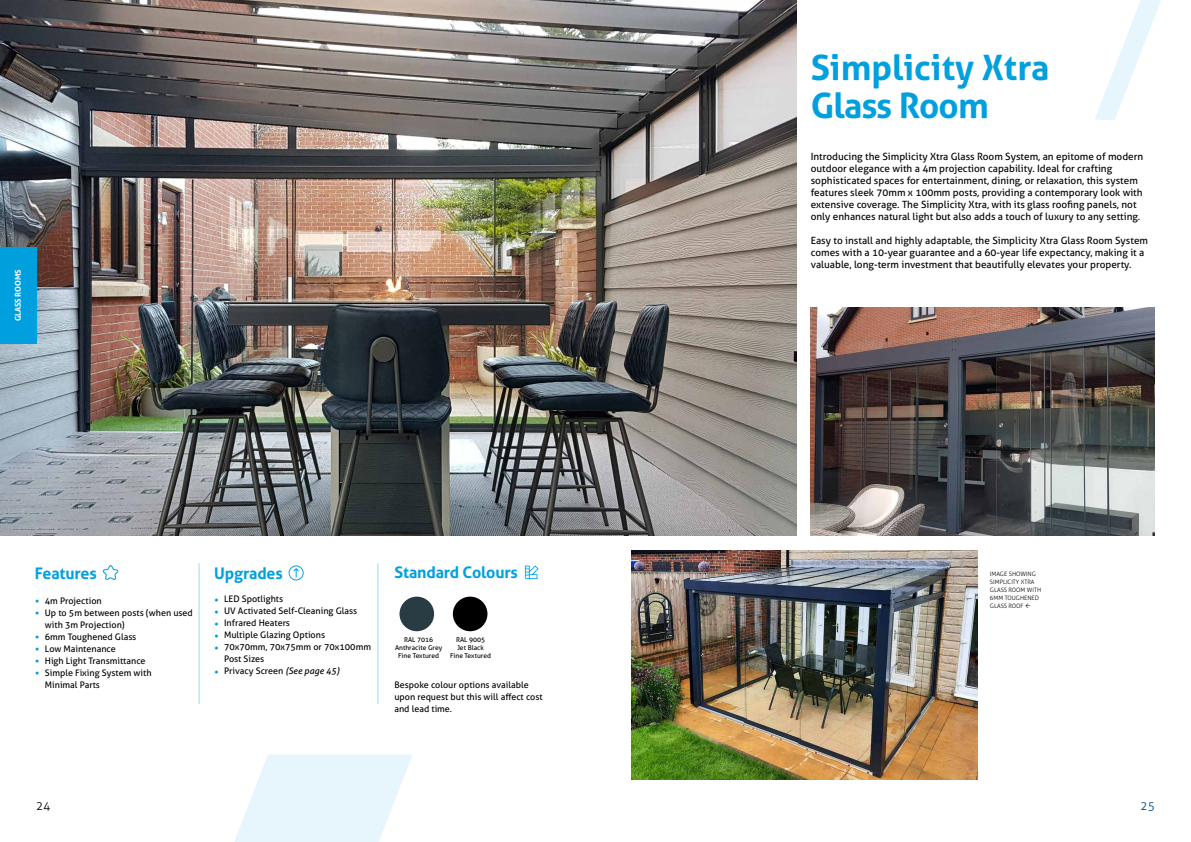
<style>
.page{position:relative;width:1191px;height:842px;background:#fff}
.page>*{position:absolute;margin:0;border:0;box-sizing:border-box;transform-origin:0 0}
.t1{font:700 35px/38px "Aller";color:#00a0df}
.t2{font:700 16px "Aller";letter-spacing:-.01em;color:#00a0df}
.t3{font:300 12px "Aller";color:#000}
.t4{font:300 12px "Aller";color:#004288}
.t5{font:10px/12px "Aller";color:#000}
.t6{font:9px/12px "Aller";color:#000}
.t7{font:700 8px "Aller";color:#fff}
.t8{font:6.7px/8px "Aller";color:#000;text-align:center}
.t9{font:300 6px/8px "Aller";color:#000}
.s1{font-weight:300;font-size:13px;color:#00a0df}
.s2{font-style:italic}
</style>
<div class="page">
<svg style="left:234px;top:754px;width:178px;height:88px"></svg>
<img style="left:810px;top:307px;width:345px;height:229px">
<img style="left:0;top:0;width:796px;height:536px">
<img style="left:631px;top:551px;width:346px;height:228px">
<svg style="left:103px;top:565px;width:15px;height:15px"></svg>
<svg style="left:288px;top:565px;width:16px;height:15px"></svg>
<hr style="left:199px;top:563px;width:1px;height:141px;background:#99d9f2">
<hr style="left:377px;top:563px;width:1px;height:141px;background:#99d9f2">
<svg style="left:1095px;top:0;width:66px;height:120px"></svg>
<div style="left:0;top:247px;width:36px;height:96px;background:#00a0df"></div>
<svg style="left:525px;top:565px;width:13px;height:14px"></svg>
<img style="left:399px;top:597px;width:35px;height:34px;border-radius:17px">
<div style="left:453px;top:597px;width:34px;height:34px;background:#000;border-radius:50%"></div>
<p class="t7" style="left:13px;top:321px;width:54px;rotate:-90deg">GLASS ROOMS</p>
<h1 class="t1" style="left:810px;top:48px;width:240px">Simplicity Xtra<br>Glass Room</h1>
<p class="t5" style="left:810px;top:150px;width:334px">Introducing the Simplicity Xtra Glass Room System, an epitome of modern outdoor elegance with a 4m projection capability. Ideal for crafting sophisticated spaces for entertainment, dining, or relaxation, this system features sleek 70mm x 100mm posts, providing a contemporary look with extensive coverage. The Simplicity Xtra, with its glass roofing panels, not only enhances natural light but also adds a touch of luxury to any setting.</p>
<p class="t5" style="left:810px;top:234px;width:339px">Easy to install and highly adaptable, the Simplicity Xtra Glass Room System comes with a 10-year guarantee and a 60-year life expectancy, making it a valuable, long-term investment that beautifully elevates your property.</p>
<h2 class="t2" style="left:35px;top:563px;width:63px">Features</h2>
<h2 class="t2" style="left:214px;top:563px;width:70px">Upgrades</h2>
<p class="t6" style="left:35px;top:594px;width:68px"><span class="s1">•</span> 4m Projection</p>
<p class="t6" style="left:45px;top:606px;width:149px;text-indent:-10px"><span class="s1">•</span> Up to 5m between posts (when used with 3m Projection)</p>
<p class="t6" style="left:35px;top:630px;width:103px"><span class="s1">•</span> 6mm Toughened Glass</p>
<p class="t6" style="left:35px;top:642px;width:82px"><span class="s1">•</span> Low Maintenance</p>
<p class="t6" style="left:35px;top:654px;width:112px"><span class="s1">•</span> High Light Transmittance</p>
<p class="t6" style="left:45px;top:666px;width:108px;text-indent:-10px"><span class="s1">•</span> Simple Fixing System with<br>Minimal Parts</p>
<p class="t6" style="left:214px;top:593px;width:71px"><span class="s1">•</span> LED Spotlights</p>
<p class="t6" style="left:214px;top:605px;width:144px"><span class="s1">•</span> UV Activated Self-Cleaning Glass</p>
<p class="t6" style="left:214px;top:617px;width:77px"><span class="s1">•</span> Infrared Heaters</p>
<p class="t6" style="left:214px;top:629px;width:112px"><span class="s1">•</span> Multiple Glazing Options</p>
<p class="t6" style="left:224px;top:641px;width:148px;text-indent:-10px"><span class="s1">•</span> 70x70mm, 70x75mm or 70x100mm<br>Post Sizes</p>
<p class="t6" style="left:214px;top:665px;width:127px"><span class="s1">•</span> Privacy Screen <span class="s2">(See page 45)</span></p>
<h2 class="t2" style="left:394px;top:563px;width:125px">Standard Colours</h2>
<p class="t8" style="left:395px;top:636px;width:49px">RAL 7016<br>Anthracite Grey<br>Fine Textured</p>
<p class="t8" style="left:450px;top:636px;width:42px">RAL 9005<br>Jet Black<br>Fine Textured</p>
<p class="t6" style="left:394px;top:679px;width:150px">Bespoke colour options available upon request but this will affect cost and lead time.</p>
<p class="t9" style="left:990px;top:570px;width:53px">IMAGE SHOWING<br>SIMPLICITY XTRA<br>GLASS ROOM WITH<br>6MM TOUGHENED<br>GLASS ROOF</p>
<p class="t3" style="left:36px;top:799px;width:16px">24</p>
<p class="t4" style="left:1140px;top:799px;width:16px">25</p>
</div>
